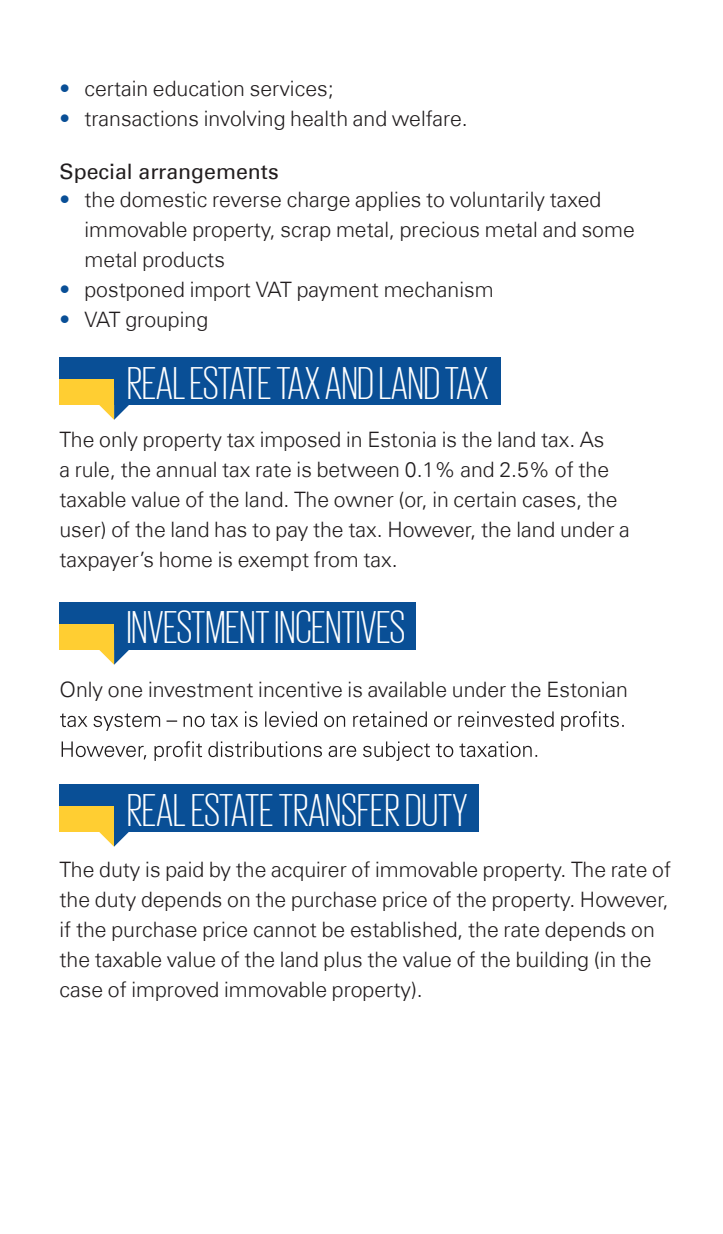
<style>
.page{position:relative;width:723px;height:1234px;background:#fff}
.page>*{position:absolute;margin:0;border:0;box-sizing:border-box;transform-origin:0 0}
.t1{font:300 47.5px "KPMG";color:#fff}
.t2{font:300 21.25px/30px "Universfor KPMG";color:#211d1e}
.t3{font:21.25px "Universfor KPMG";color:#211d1e}
.s1{color:#094f96}
</style>
<div class="page">
<div style="left:59px;top:784px;width:420px;height:48px;background:#094f96"></div>
<div style="left:59px;top:806px;width:55px;height:26px;background:#ffce32"></div>
<svg style="left:99px;top:832px;width:30px;height:14px"></svg>
<div style="left:60px;top:357px;width:441px;height:48px;background:#094f96"></div>
<div style="left:60px;top:379px;width:54px;height:26px;background:#ffce32"></div>
<svg style="left:99px;top:388px;width:30px;height:32px"></svg>
<div style="left:60px;top:602px;width:356px;height:48px;background:#094f96"></div>
<div style="left:60px;top:624px;width:54px;height:26px;background:#ffce32"></div>
<svg style="left:99px;top:633px;width:30px;height:31px"></svg>
<svg style="left:60px;top:711px;width:564px;height:19px"></svg>
<svg style="left:62px;top:741px;width:475px;height:19px"></svg>
<p class="t2" style="left:59px;top:74px;width:276px"><span class="s1">•</span> certain education services;</p>
<p class="t2" style="left:59px;top:104px;width:410px"><span class="s1">•</span> transactions involving health and welfare.</p>
<p class="t3" style="left:59px;top:159px;width:221px">Special arrangements</p>
<p class="t2" style="left:84px;top:184px;width:552px;text-indent:-25px"><span class="s1">•</span> the domestic reverse charge applies to voluntarily taxed immovable property, scrap metal, precious metal and some metal products</p>
<p class="t2" style="left:59px;top:274px;width:436px"><span class="s1">•</span> postponed import VAT payment mechanism</p>
<p class="t2" style="left:59px;top:304px;width:150px"><span class="s1">•</span> VAT grouping</p>
<h1 class="t1" style="left:127px;top:360px;width:363px">REALESTATETAXANDLANDTAX</h1>
<p class="t2" style="left:59px;top:424px;width:572px">The only property tax imposed in Estonia is the land tax. As<br>a rule, the annual tax rate is between 0.1% and 2.5% of the taxable value of the land. The owner (or, in certain cases, the user) of the land has to pay the tax. However, the land under a taxpayer’s home is exempt from tax.</p>
<h1 class="t1" style="left:127px;top:604px;width:280px">INVESTMENTINCENTIVES</h1>
<p class="t2" style="left:60px;top:674px;width:570px">Only one investment incentive is available under the Estonian</p>
<h1 class="t1" style="left:127px;top:786px;width:342px">REALESTATETRANSFERDUTY</h1>
<p class="t2" style="left:60px;top:854px;width:613px">The duty is paid by the acquirer of immovable property. The rate of the duty depends on the purchase price of the property. However, if the purchase price cannot be established, the rate depends on the taxable value of the land plus the value of the building (in the case of improved immovable property).</p>
</div>
